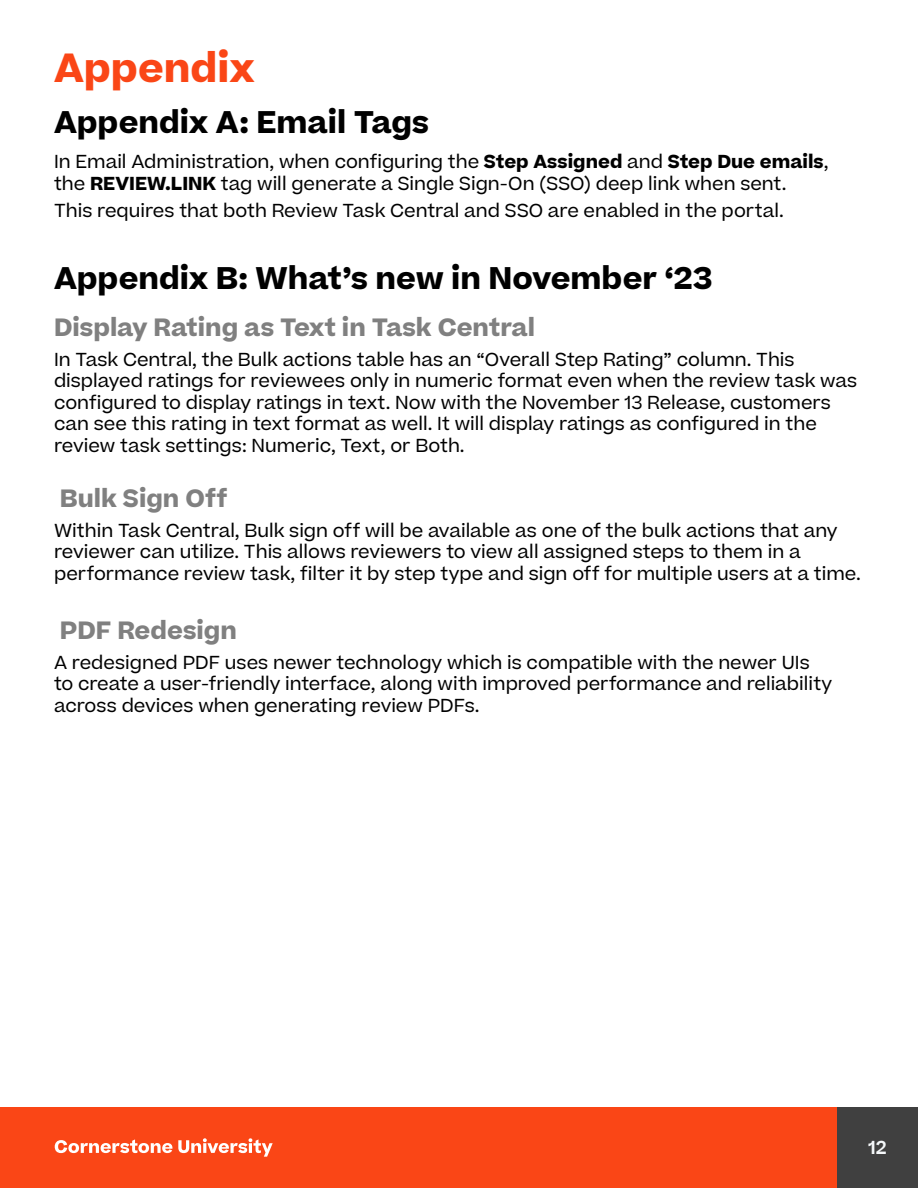
<style>
.page{position:relative;width:918px;height:1188px;background:#fff}
.page>*{position:absolute;margin:0;border:0;box-sizing:border-box;transform-origin:0 0}
.t1{font:700 39px "Beatrice";color:#fa4616}
.t2{font:700 30px "Beatrice";color:#000}
.t3{font:700 24px "Beatrice";color:#808080}
.t4{font:18px/21.6px "Beatrice";color:#000}
.t5{font:600 18px "Beatrice";color:#f5f8fa}
.s1{font-weight:700}
</style>
<div class="page">
<div style="left:0;top:1107px;width:837px;height:81px;background:#fa4616"></div>
<div style="left:837px;top:1107px;width:81px;height:81px;background:#404040"></div>
<svg style="left:55px;top:1138px;width:218px;height:19px"></svg>
<h1 class="t1" style="left:54px;top:42px;width:202px">Appendix</h1>
<h2 class="t2" style="left:54px;top:101px;width:377px">Appendix A: Email Tags</h2>
<p class="t4" style="left:54px;top:151px;width:776px">In Email Administration, when configuring the <span class="s1">Step Assigned</span> and <span class="s1">Step Due emails</span>, the <span class="s1">REVIEW.LINK</span> tag will generate a Single Sign-On (SSO) deep link when sent.</p>
<p class="t4" style="left:54px;top:200px;width:731px">This requires that both Review Task Central and SSO are enabled in the portal.</p>
<h2 class="t2" style="left:54px;top:257px;width:660px">Appendix B: What’s new in November ‘23</h2>
<h3 class="t3" style="left:54px;top:311px;width:483px">Display Rating as Text in Task Central</h3>
<p class="t4" style="left:54px;top:348px;width:805px">In Task Central, the Bulk actions table has an “Overall Step Rating” column. This displayed ratings for reviewees only in numeric format even when the review task was configured to display ratings in text. Now with the November 13 Release, customers can see this rating in text format as well. It will display ratings as configured in the review task settings: Numeric, Text, or Both.</p>
<h3 class="t3" style="left:60px;top:482px;width:169px">Bulk Sign Off</h3>
<p class="t4" style="left:54px;top:519px;width:808px">Within Task Central, Bulk sign off will be available as one of the bulk actions that any reviewer can utilize. This allows reviewers to view all assigned steps to them in a performance review task, filter it by step type and sign off for multiple users at a time.</p>
<h3 class="t3" style="left:60px;top:614px;width:179px">PDF Redesign</h3>
<p class="t4" style="left:54px;top:651px;width:780px">A redesigned PDF uses newer technology which is compatible with the newer UIs to create a user-friendly interface, along with improved performance and reliability across devices when generating review PDFs.</p>
<p class="t5" style="left:868px;top:1136px;width:20px">12</p>
</div>
